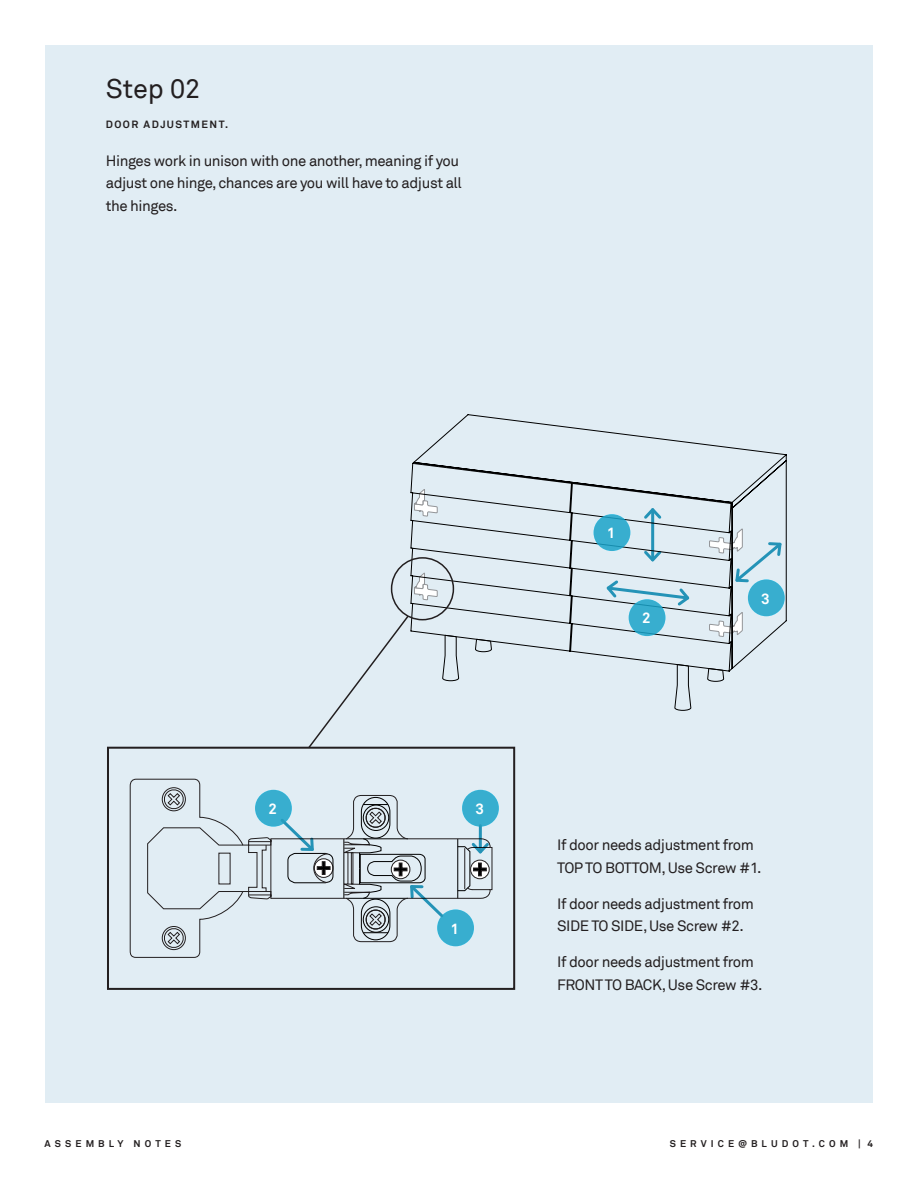
<style>
.page{position:relative;width:918px;height:1188px;background:#fff}
.page>*{position:absolute;margin:0;border:0;box-sizing:border-box;transform-origin:0 0}
.t1{font:27px "Akkurat";color:#231f20}
.t2{font:15px/22.5px "Akkurat";letter-spacing:-.03em;color:#231f20}
.t3{font:700 15px "Akkurat";color:#fff}
.t4{font:700 10.5px "Akkurat";letter-spacing:.14em;color:#231f20}
.t5{font:700 9.75px "Akkurat";letter-spacing:.42em;color:#231f20}
</style>
<div class="page">
<div style="left:45px;top:45px;width:828px;height:1057px;background:#e1edf4"></div>
<svg style="left:442px;top:672px;width:17px;height:9px"></svg>
<svg style="left:674px;top:672px;width:18px;height:39px"></svg>
<svg style="left:707px;top:672px;width:17px;height:10px"></svg>
<svg style="left:410px;top:414px;width:377px;height:258px"></svg>
<div style="left:107px;top:747px;width:408px;height:243px;border:2px solid #231f20"></div>
<svg style="left:129px;top:778px;width:362px;height:180px"></svg>
<div style="left:255px;top:790px;width:37px;height:37px;background:#38aecf;border-radius:50%"></div>
<div style="left:629px;top:599px;width:36px;height:37px;background:#38aecf;border-radius:50%"></div>
<div style="left:437px;top:909px;width:37px;height:37px;background:#38aecf;border-radius:50%"></div>
<svg style="left:594px;top:514px;width:36px;height:37px"></svg>
<div style="left:462px;top:790px;width:37px;height:37px;background:#38aecf;border-radius:50%"></div>
<div style="left:748px;top:579px;width:37px;height:37px;background:#38aecf;border-radius:50%"></div>
<hr style="left:651px;top:510px;width:3px;height:50px;background:#299fc0">
<svg style="left:643px;top:548px;width:19px;height:16px"></svg>
<svg style="left:643px;top:506px;width:19px;height:16px"></svg>
<svg style="left:605px;top:579px;width:86px;height:28px"></svg>
<svg style="left:709px;top:528px;width:74px;height:56px"></svg>
<div style="left:391px;top:557px;width:63px;height:63px;border:2px solid #231f20;border-radius:50%"></div>
<svg style="left:307px;top:614px;width:103px;height:136px"></svg>
<h1 class="t1" style="left:106px;top:73px;width:96px">Step 02</h1>
<p class="t4" style="left:106px;top:118px;width:124px">DOOR ADJUSTMENT.</p>
<p class="t2" style="left:106px;top:150px;width:358px">Hinges work in unison with one another, meaning if you adjust one hinge, chances are you will have to adjust all the hinges.</p>
<p class="t3" style="left:268px;top:799px;width:10px">2</p>
<p class="t3" style="left:475px;top:799px;width:10px">3</p>
<p class="t3" style="left:451px;top:919px;width:10px">1</p>
<p class="t3" style="left:607px;top:524px;width:10px">1</p>
<p class="t3" style="left:642px;top:609px;width:10px">2</p>
<p class="t3" style="left:761px;top:589px;width:10px">3</p>
<p class="t2" style="left:557px;top:834px;width:206px">If door needs adjustment from<br>TOP TO BOTTOM, Use Screw #1.</p>
<p class="t2" style="left:557px;top:893px;width:198px">If door needs adjustment from<br>SIDE TO SIDE, Use Screw #2.</p>
<p class="t2" style="left:557px;top:951px;width:207px">If door needs adjustment from<br>FRONT TO BACK, Use Screw #3.</p>
<p class="t5" style="left:45px;top:1138px;width:138px">ASSEMBLY NOTES</p>
<p class="t5" style="left:670px;top:1138px;width:205px">SERVICE@BLUDOT.COM | 4</p>
</div>
